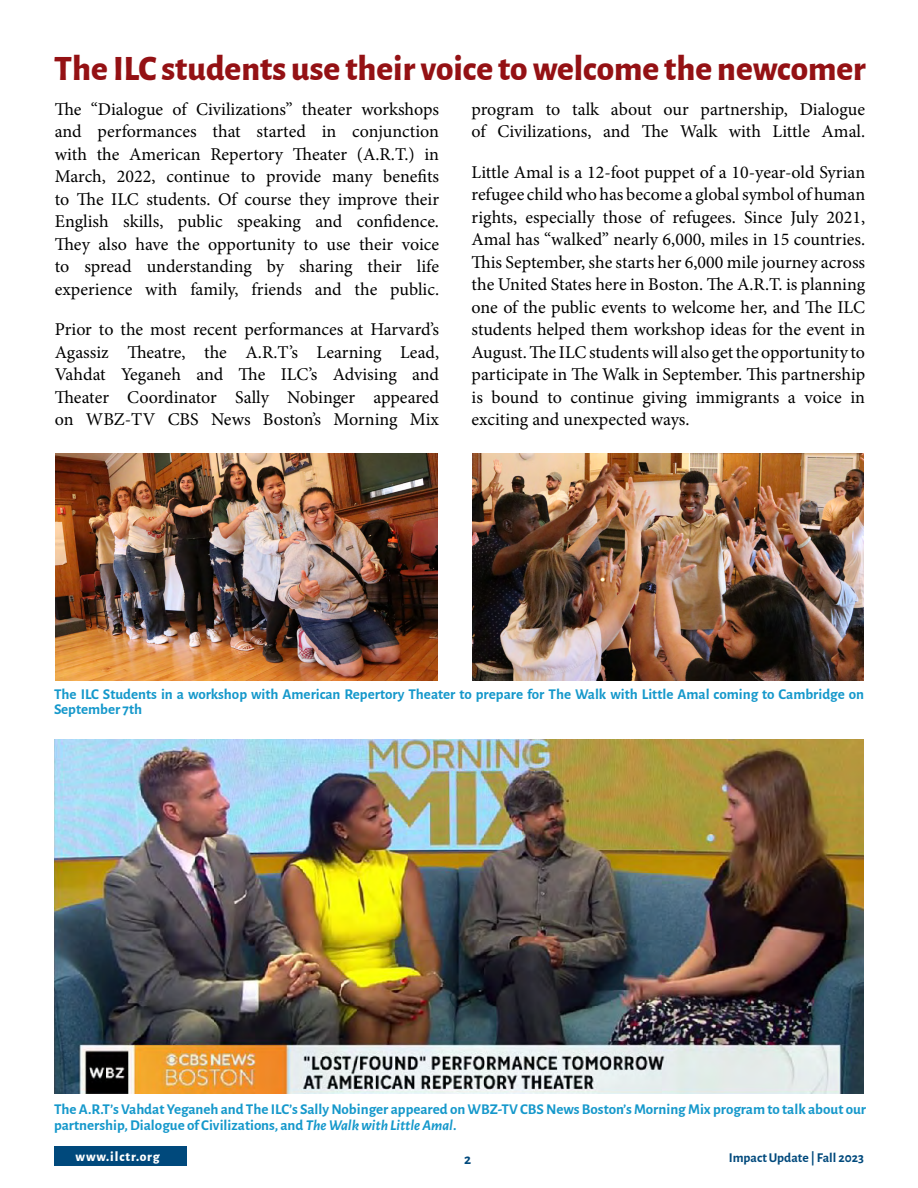
<style>
.page{position:relative;width:918px;height:1188px;background:#fff}
.page>*{position:absolute;margin:0;border:0;box-sizing:border-box;transform-origin:0 0}
.t1{font:800 35.1px "Alegreya Sans";color:#941114}
.t2{font:18px/22.5px "Minion Pro";color:#000;text-align:justify}
.t3{font:700 15px/16.5px "Alegreya Sans";color:#1598cb}
.t4{font:700 15px "Alegreya Sans";color:#00497c}
.t5{font:700 13.5px "Alegreya Sans";color:#00497c}
.t6{font:800 13.5px "Alegreya Sans";letter-spacing:.07em;color:#fff}
.s1{font-style:italic}
</style>
<div class="page">
<div style="left:54px;top:1146px;width:133px;height:20px;background:#00497c"></div>
<img style="left:472px;top:454px;width:392px;height:227px">
<img style="left:55px;top:454px;width:383px;height:227px">
<img style="left:54px;top:739px;width:810px;height:355px">
<h1 class="t1" style="left:54px;top:41px;width:813px">The ILC students use their voice to welcome the newcomer</h1>
<p class="t2" style="left:55px;top:98px;width:386px">The “Dialogue of Civilizations” theater workshops and performances that started in conjunction with the American Repertory Theater (A.R.T.) in March, 2022, continue to provide many benefits to The ILC students. Of course they improve their English skills, public speaking and confidence.<br>They also have the opportunity to use their voice to spread understanding by sharing their life experience with family, friends and the public.</p>
<p class="t2" style="left:55px;top:318px;width:386px">Prior to the most recent performances at Harvard’s Agassiz Theatre, the A.R.T’s Learning Lead, Vahdat Yeganeh and The ILC’s Advising and Theater Coordinator Sally Nobinger appeared on WBZ-TV CBS News Boston’s Morning Mix</p>
<p class="t2" style="left:472px;top:98px;width:395px">program to talk about our partnership, Dialogue of Civilizations, and The Walk with Little Amal.</p>
<p class="t2" style="left:472px;top:161px;width:395px">Little Amal is a 12-foot puppet of a 10-year-old Syrian refugee child who has become a global symbol of human rights, especially those of refugees. Since July 2021, Amal has “walked” nearly 6,000, miles in 15 countries.<br>This September, she starts her 6,000 mile journey across the United States here in Boston. The A.R.T. is planning one of the public events to welcome her, and The ILC students helped them workshop ideas for the event in August. The ILC students will also get the opportunity to participate in The Walk in September. This partnership is bound to continue giving immigrants a voice in exciting and unexpected ways.</p>
<p class="t3" style="left:54px;top:685px;width:812px;line-height:15.8px">The ILC Students in a workshop with American Repertory Theater to prepare for The Walk with Little Amal coming to Cambridge on<br>September 7th</p>
<p class="t3" style="left:54px;top:1099px;width:814px">The A.R.T’s Vahdat Yeganeh and The ILC’s Sally Nobinger appeared on WBZ-TV CBS News Boston’s Morning Mix program to talk about our partnership, Dialogue of Civilizations, and <span class="s1">The Walk with Little Amal</span>.</p>
<p class="t6" style="left:75px;top:1147px;width:86px">www.ilctr.org</p>
<p class="t5" style="left:729px;top:1148px;width:137px">Impact Update | Fall 2023</p>
<p class="t4" style="left:464px;top:1149px;width:9px">2</p>
</div>
